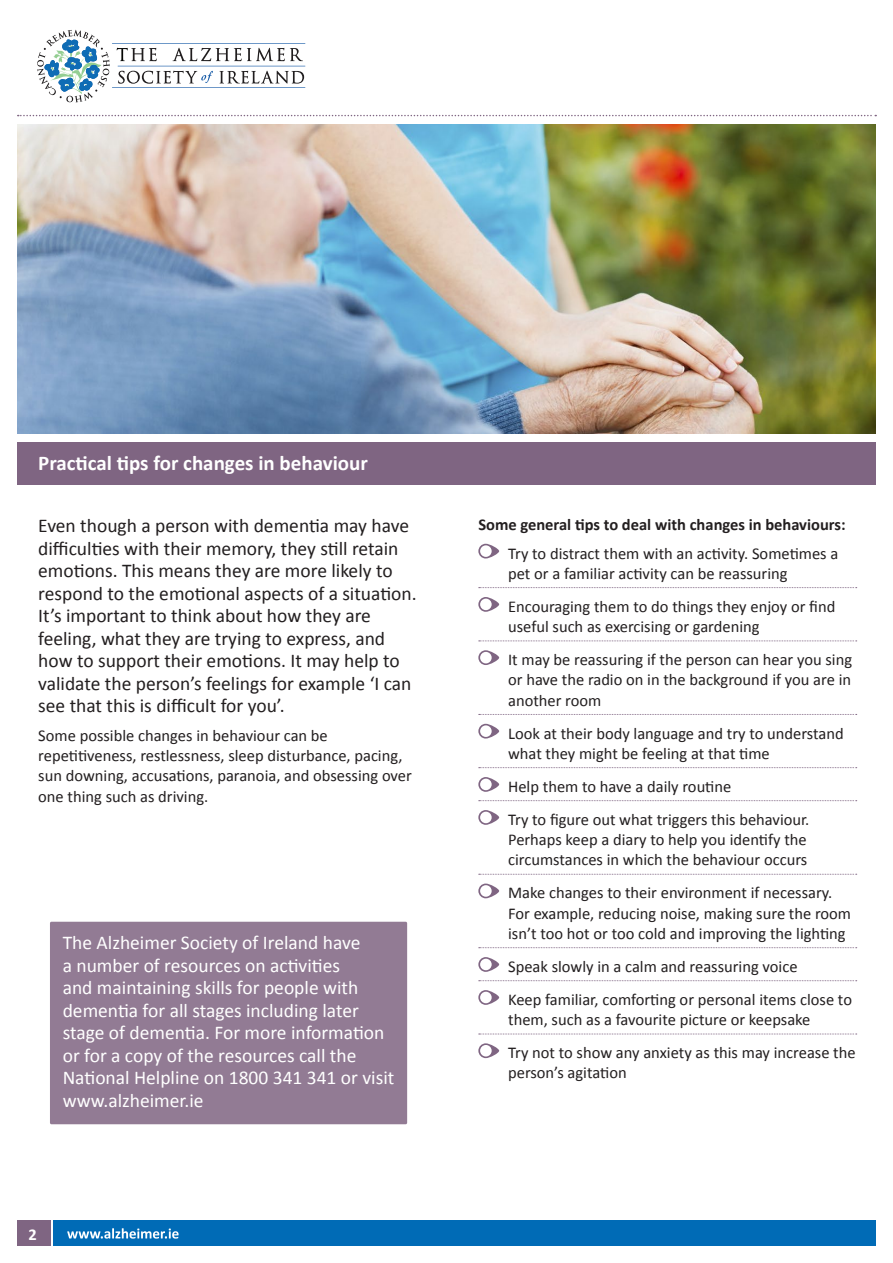
<style>
.page{position:relative;width:893px;height:1263px;background:#fff}
.page>*{position:absolute;margin:0;border:0;box-sizing:border-box;transform-origin:0 0}
.Heading_Back_Page{font:700 21px "Calibri";color:#fff}
.Body_Copy_-_Calibri{font:19.5px/22.5px "Calibri";color:#231f20}
.lilac_lines_in_parag{font:19.5px/22.5px "Calibri";color:#fff}
.Body_Copy_Bullets_Re{font:16.5px/20.2px "Calibri";color:#231f20}
.Body_Copy_-_Calibri-2{font:16.5px/20.2px "Calibri";color:#231f20}
.BULLETS_NO_LINES{font:16.5px/20.2px "Calibri";color:#231f20}
.Body_Copy_-_Calibri-3{font:700 16.5px "Calibri";color:#231f20}
.t1{font:700 16.5px "Calibri";color:#fff}
</style>
<div class="page">
<svg style="left:37px;top:30px;width:268px;height:72px"></svg>
<div style="left:17px;top:442px;width:859px;height:43px;background:#7f6582"></div>
<svg style="left:18px;top:115px;width:858px;height:1px"></svg>
<div style="left:53px;top:1220px;width:823px;height:26px;background:#006bb6"></div>
<div style="left:17px;top:1220px;width:33px;height:26px;background:#7f6582"></div>
<svg style="left:479px;top:587px;width:378px;height:1px"></svg>
<svg style="left:479px;top:640px;width:378px;height:1px"></svg>
<svg style="left:479px;top:714px;width:378px;height:1px"></svg>
<svg style="left:479px;top:767px;width:378px;height:1px"></svg>
<svg style="left:479px;top:800px;width:378px;height:1px"></svg>
<svg style="left:479px;top:874px;width:378px;height:1px"></svg>
<svg style="left:479px;top:947px;width:378px;height:1px"></svg>
<svg style="left:479px;top:980px;width:378px;height:1px"></svg>
<svg style="left:479px;top:1034px;width:378px;height:1px"></svg>
<svg style="left:478px;top:544px;width:21px;height:14px"></svg>
<div style="left:480px;top:545px;width:12px;height:12px;background:#fff;border-radius:50%"></div>
<svg style="left:478px;top:597px;width:21px;height:15px"></svg>
<div style="left:480px;top:599px;width:12px;height:11px;background:#fff;border-radius:50%"></div>
<svg style="left:478px;top:650px;width:21px;height:15px"></svg>
<div style="left:480px;top:652px;width:12px;height:11px;background:#fff;border-radius:50%"></div>
<svg style="left:478px;top:724px;width:21px;height:14px"></svg>
<div style="left:480px;top:725px;width:12px;height:12px;background:#fff;border-radius:50%"></div>
<svg style="left:478px;top:777px;width:21px;height:15px"></svg>
<div style="left:480px;top:779px;width:12px;height:11px;background:#fff;border-radius:50%"></div>
<svg style="left:478px;top:810px;width:21px;height:15px"></svg>
<div style="left:480px;top:812px;width:12px;height:11px;background:#fff;border-radius:50%"></div>
<svg style="left:478px;top:883px;width:21px;height:15px"></svg>
<div style="left:480px;top:885px;width:12px;height:12px;background:#fff;border-radius:50%"></div>
<svg style="left:478px;top:957px;width:21px;height:15px"></svg>
<div style="left:480px;top:959px;width:12px;height:11px;background:#fff;border-radius:50%"></div>
<svg style="left:478px;top:990px;width:21px;height:15px"></svg>
<div style="left:480px;top:992px;width:12px;height:11px;background:#fff;border-radius:50%"></div>
<svg style="left:478px;top:1043px;width:21px;height:15px"></svg>
<div style="left:480px;top:1045px;width:12px;height:11px;background:#fff;border-radius:50%"></div>
<img style="left:17px;top:125px;width:859px;height:309px">
<svg style="left:67px;top:1228px;width:112px;height:10px"></svg>
<div style="left:50px;top:922px;width:357px;height:202px;background:#927b94;border-radius:2px"></div>
<p class="Heading_Back_Page" style="left:38px;top:450px;width:331px">Practical tips for changes in behaviour</p>
<p class="Body_Copy_-_Calibri" style="left:38px;top:514px;width:380px">Even though a person with dementia may have difficulties with their memory, they still retain emotions. This means they are more likely to respond to the emotional aspects of a situation.<br>It’s important to think about how they are feeling, what they are trying to express, and how to support their emotions. It may help to validate the person’s feelings for example ‘I can see that this is difficult for you’.</p>
<p class="Body_Copy_-_Calibri-2" style="left:38px;top:725px;width:375px">Some possible changes in behaviour can be repetitiveness, restlessness, sleep disturbance, pacing, sun downing, accusations, paranoia, and obsessing over one thing such as driving.</p>
<p class="lilac_lines_in_parag" style="left:63px;top:931px;width:333px">The Alzheimer Society of Ireland have<br>a number of resources on activities<br>and maintaining skills for people with dementia for all stages including later stage of dementia. For more information or for a copy of the resources call the National Helpline on 1800 341 341 or visit www.alzheimer.ie</p>
<p class="t1" style="left:29px;top:1224px;width:10px">2</p>
<p class="Body_Copy_-_Calibri-3" style="left:478px;top:514px;width:369px">Some general tips to deal with changes in behaviours:</p>
<p class="Body_Copy_Bullets_Re" style="left:508px;top:543px;width:332px">Try to distract them with an activity. Sometimes a pet or a familiar activity can be reassuring</p>
<p class="Body_Copy_Bullets_Re" style="left:508px;top:596px;width:329px">Encouraging them to do things they enjoy or find useful such as exercising or gardening</p>
<p class="Body_Copy_Bullets_Re" style="left:508px;top:649px;width:345px;text-align:justify">It may be reassuring if the person can hear you sing or have the radio on in the background if you are in another room</p>
<p class="Body_Copy_Bullets_Re" style="left:508px;top:723px;width:337px">Look at their body language and try to understand what they might be feeling at that time</p>
<p class="Body_Copy_Bullets_Re" style="left:508px;top:776px;width:225px">Help them to have a daily routine</p>
<p class="Body_Copy_Bullets_Re" style="left:508px;top:809px;width:303px">Try to figure out what triggers this behaviour.<br>Perhaps keep a diary to help you identify the circumstances in which the behaviour occurs</p>
<p class="Body_Copy_Bullets_Re" style="left:508px;top:883px;width:344px">Make changes to their environment if necessary.<br>For example, reducing noise, making sure the room isn’t too hot or too cold and improving the lighting</p>
<p class="Body_Copy_Bullets_Re" style="left:508px;top:956px;width:291px">Speak slowly in a calm and reassuring voice</p>
<p class="Body_Copy_Bullets_Re" style="left:508px;top:989px;width:345px">Keep familiar, comforting or personal items close to them, such as a favourite picture or keepsake</p>
<p class="BULLETS_NO_LINES" style="left:508px;top:1042px;width:349px">Try not to show any anxiety as this may increase the person’s agitation</p>
</div>
